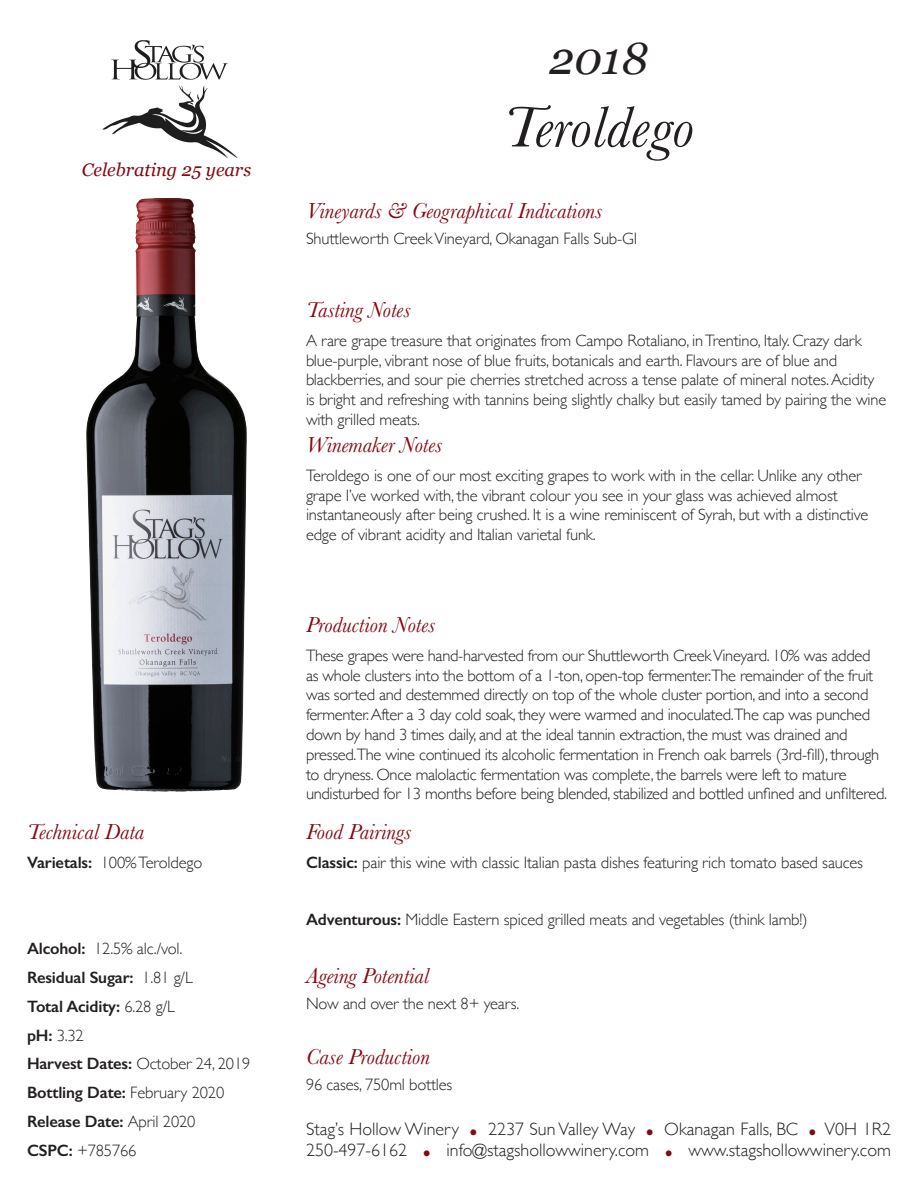
<style>
.page{position:relative;width:918px;height:1188px;background:#fff}
.page>*{position:absolute;margin:0;border:0;box-sizing:border-box;transform-origin:0 0}
.t1{font:italic 60px "Baskerville";color:#231f20}
.t2{font:italic 45px "Georgia";color:#231f20}
.t3{font:italic 22.5px "Baskerville";color:#850913}
.t4{font:italic 18.15px "Georgia";color:#850913}
.t5{font:300 18px/21.6px "Gill Sans";color:#231f20}
.t6{font:300 16.5px/19.8px "Gill Sans";letter-spacing:-.01em;color:#231f20}
.t7{font:600 16.5px "Gill Sans";letter-spacing:-.01em;color:#231f20}
.s1{font-weight:600}
.s2{font-weight:300}
.s3{font-weight:800;color:#850913}
</style>
<div class="page">
<img style="left:102px;top:40px;width:136px;height:118px">
<img style="left:86px;top:198px;width:161px;height:594px">
<p class="t4" style="left:82px;top:156px;width:171px">Celebrating 25 years</p>
<h3 class="t3" style="left:27px;top:817px;width:119px">Technical Data</h3>
<p class="t6" style="left:27px;top:852px;width:177px"><span class="s1">Varietals:</span> 100% Teroldego</p>
<p class="t6" style="left:27px;top:938px;width:157px"><span class="s1">Alcohol:</span> 12.5% alc./vol.</p>
<p class="t7" style="left:27px;top:968px;width:167px">Residual Sugar: <span class="s2">1.81 g/L</span></p>
<p class="t7" style="left:27px;top:996px;width:149px">Total Acidity: <span class="s2">6.28 g/L</span></p>
<p class="t6" style="left:27px;top:1025px;width:58px"><span class="s1">pH:</span> 3.32</p>
<p class="t6" style="left:27px;top:1053px;width:225px"><span class="s1">Harvest Dates:</span> October 24, 2019</p>
<p class="t7" style="left:27px;top:1083px;width:199px">Bottling Date: <span class="s2">February 2020</span></p>
<p class="t7" style="left:27px;top:1112px;width:170px">Release Date: <span class="s2">April 2020</span></p>
<p class="t6" style="left:27px;top:1140px;width:111px"><span class="s1">CSPC:</span> +785766</p>
<p class="t2" style="left:549px;top:26px;width:100px">2018</p>
<p class="t1" style="left:503px;top:87px;width:193px">Teroldego</p>
<h3 class="t3" style="left:306px;top:196px;width:298px">Vineyards &amp; Geographical Indications</h3>
<p class="t6" style="left:306px;top:228px;width:333px">Shuttleworth Creek Vineyard, Okanagan Falls Sub-GI</p>
<h3 class="t3" style="left:306px;top:295px;width:106px">Tasting Notes</h3>
<p class="t6" style="left:306px;top:330px;width:582px">A rare grape treasure that originates from Campo Rotaliano, in Trentino, Italy. Crazy dark blue-purple, vibrant nose of blue fruits, botanicals and earth. Flavours are of blue and blackberries, and sour pie cherries stretched across a tense palate of mineral notes. Acidity is bright and refreshing with tannins being slightly chalky but easily tamed by pairing the wine with grilled meats.</p>
<h3 class="t3" style="left:306px;top:430px;width:138px">Winemaker Notes</h3>
<p class="t6" style="left:306px;top:465px;width:564px">Teroldego is one of our most exciting grapes to work with in the cellar. Unlike any other grape I’ve worked with, the vibrant colour you see in your glass was achieved almost instantaneously after being crushed. It is a wine reminiscent of Syrah, but with a distinctive edge of vibrant acidity and Italian varietal funk.</p>
<h3 class="t3" style="left:306px;top:610px;width:131px">Production Notes</h3>
<p class="t6" style="left:306px;top:645px;width:583px">These grapes were hand-harvested from our Shuttleworth Creek Vineyard. 10% was added as whole clusters into the bottom of a 1-ton, open-top fermenter.The remainder of the fruit was sorted and destemmed directly on top of the whole cluster portion, and into a second fermenter. After a 3 day cold soak, they were warmed and inoculated.The cap was punched down by hand 3 times daily, and at the ideal tannin extraction, the must was drained and pressed.The wine continued its alcoholic fermentation in French oak barrels (3rd-fill), through to dryness. Once malolactic fermentation was complete, the barrels were left to mature undisturbed for 13 months before being blended, stabilized and bottled unfined and unfiltered.</p>
<h3 class="t3" style="left:306px;top:817px;width:107px">Food Pairings</h3>
<p class="t6" style="left:306px;top:852px;width:559px"><span class="s1">Classic:</span> pair this wine with classic Italian pasta dishes featuring rich tomato based sauces</p>
<p class="t6" style="left:306px;top:909px;width:503px"><span class="s1">Adventurous:</span> Middle Eastern spiced grilled meats and vegetables (think lamb!)</p>
<h3 class="t3" style="left:306px;top:961px;width:125px">Ageing Potential</h3>
<p class="t6" style="left:306px;top:993px;width:215px">Now and over the next 8+ years.</p>
<h3 class="t3" style="left:306px;top:1042px;width:126px">Case Production</h3>
<p class="t6" style="left:306px;top:1074px;width:148px">96 cases, 750ml bottles</p>
<p class="t5" style="left:306px;top:1117px;width:587px">Stag’s Hollow Winery <span class="s3">.</span> 2237 Sun Valley Way <span class="s3">.</span> Okanagan Falls, BC <span class="s3">.</span> V0H 1R2<br>250-497-6162 <span class="s3">.</span> info@stagshollowwinery.com <span class="s3">.</span> www.stagshollowwinery.com</p>
</div>
